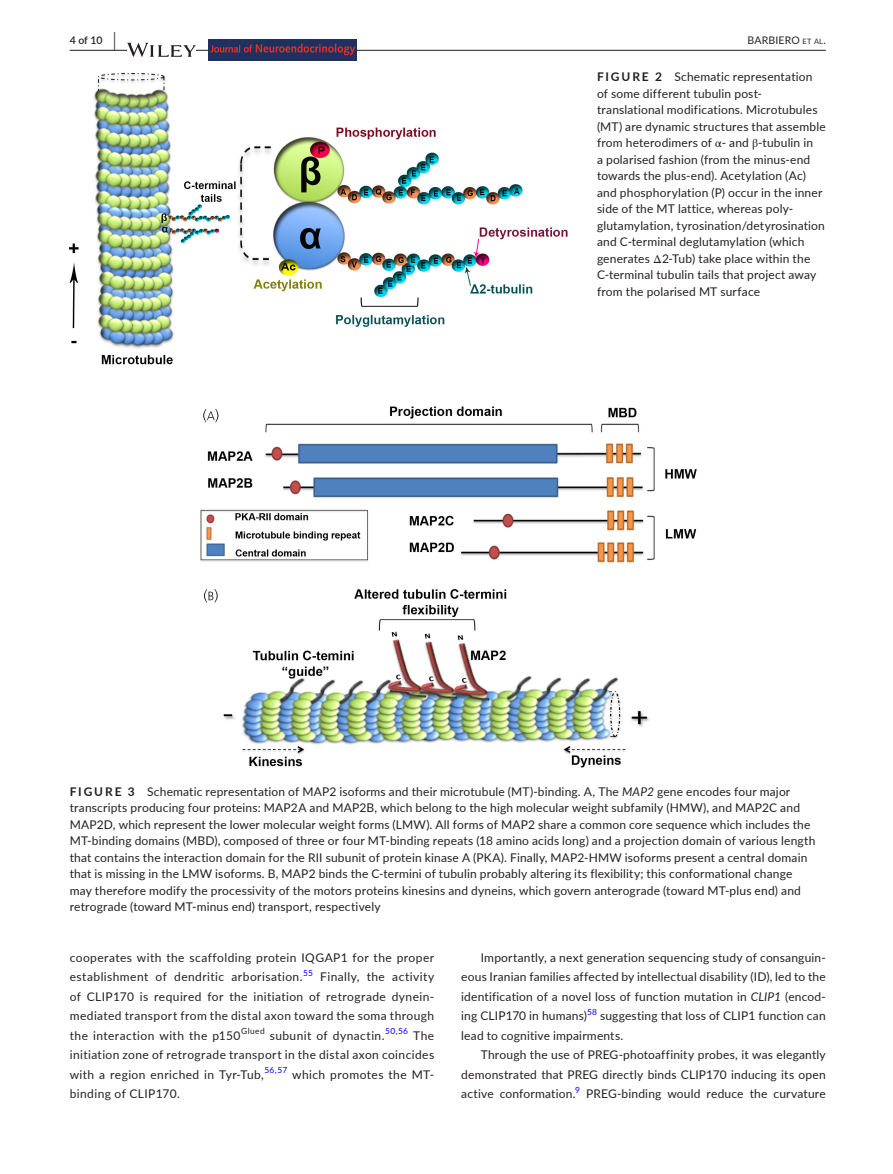
<style>
.page{position:relative;width:893px;height:1174px;background:#fff}
.page>*{position:absolute;margin:0;border:0;box-sizing:border-box;transform-origin:0 0}
.t1{font:12px/16.5px "Lato";letter-spacing:.015em;color:#231f20;text-align:justify}
.t2{font:10.5px "Lato";letter-spacing:.015em;color:#231f20}
.t3{font:600 10.5px "Lato";color:#231f20}
.s1{font-size:19.5px}
.s2{font-size:7.35px}
.s3{font-weight:700}
.s4{font-family:"STIX"}
.s5{font-style:italic}
</style>
<div class="page">
<hr style="left:70px;top:50px;width:756px;height:1px;background:#231f20">
<svg style="left:127px;top:43px;width:69px;height:14px"></svg>
<img style="left:208px;top:40px;width:148px;height:21px">
<img style="left:70px;top:73px;width:497px;height:292px">
<img style="left:200px;top:406px;width:496px;height:362px">
<p class="t3" style="left:70px;top:33px;width:48px">4 of 10 <span class="s1">|</span></p>
<p class="t2" style="left:747px;top:33px;width:80px">BARBIERO <span class="s2">et al</span>.</p>
<p class="t1" style="left:597px;top:68px;width:230px;text-align:left"><span class="s3">FIGURE 2</span> Schematic representation of some different tubulin post&shy;translational modifications. Microtubules (MT) are dynamic structures that assemble from heterodimers of <span class="s4">α</span>- and <span class="s4">β</span>-tubulin in<br>a polarised fashion (from the minus-end towards the plus-end). Acetylation (Ac) and phosphorylation (P) occur in the inner side of the MT lattice, whereas poly&shy;glutamylation, tyrosination/detyrosination and C-terminal deglutamylation (which generates <span class="s4">Δ</span>2-Tub) take place within the C-terminal tubulin tails that project away from the polarised MT surface</p>
<p class="t1" style="left:70px;top:782px;width:747px;text-align:left"><span class="s3">FIGURE 3</span> Schematic representation of MAP2 isoforms and their microtubule (MT)-binding. A, The <span class="s5">MAP2</span> gene encodes four major transcripts producing four proteins: MAP2A and MAP2B, which belong to the high molecular weight subfamily (HMW), and MAP2C and MAP2D, which represent the lower molecular weight forms (LMW). All forms of MAP2 share a common core sequence which includes the MT-binding domains (MBD), composed of three or four MT-binding repeats (18 amino acids long) and a projection domain of various length that contains the interaction domain for the RII subunit of protein kinase A (PKA). Finally, MAP2-HMW isoforms present a central domain that is missing in the LMW isoforms. B, MAP2 binds the C-termini of tubulin probably altering its flexibility; this conformational change may therefore modify the processivity of the motors proteins kinesins and dyneins, which govern anterograde (toward MT-plus end) and retrograde (toward MT-minus end) transport, respectively</p>
<p class="t1" style="left:70px;top:947px;width:366px;line-height:19.5px">cooperates with the scaffolding protein IQGAP1 for the proper establishment of dendritic arborisation.<sup>55</sup> Finally, the activity of CLIP170 is required for the initiation of retrograde dynein&shy;mediated transport from the distal axon toward the soma through the interaction with the p150<sup>Glued</sup> subunit of dynactin.<sup>50,56</sup> The initiation zone of retrograde transport in the distal axon coincides with a region enriched in Tyr-Tub,<sup>56,57</sup> which promotes the MT&shy;binding of CLIP170.</p>
<p class="t1" style="left:461px;top:947px;width:366px;line-height:19.5px;text-indent:20px">Importantly, a next generation sequencing study of consanguin&shy;eous Iranian families affected by intellectual disability (ID), led to the identification of a novel loss of function mutation in <span class="s5">CLIP1</span> (encod&shy;ing CLIP170 in humans)<sup>58</sup> suggesting that loss of CLIP1 function can lead to cognitive impairments.</p>
<p class="t1" style="left:461px;top:1044px;width:366px;line-height:19.5px;text-indent:20px">Through the use of PREG-photoaffinity probes, it was elegantly demonstrated that PREG directly binds CLIP170 inducing its open active conformation.<sup>9</sup> PREG-binding would reduce the curvature</p>
</div>
